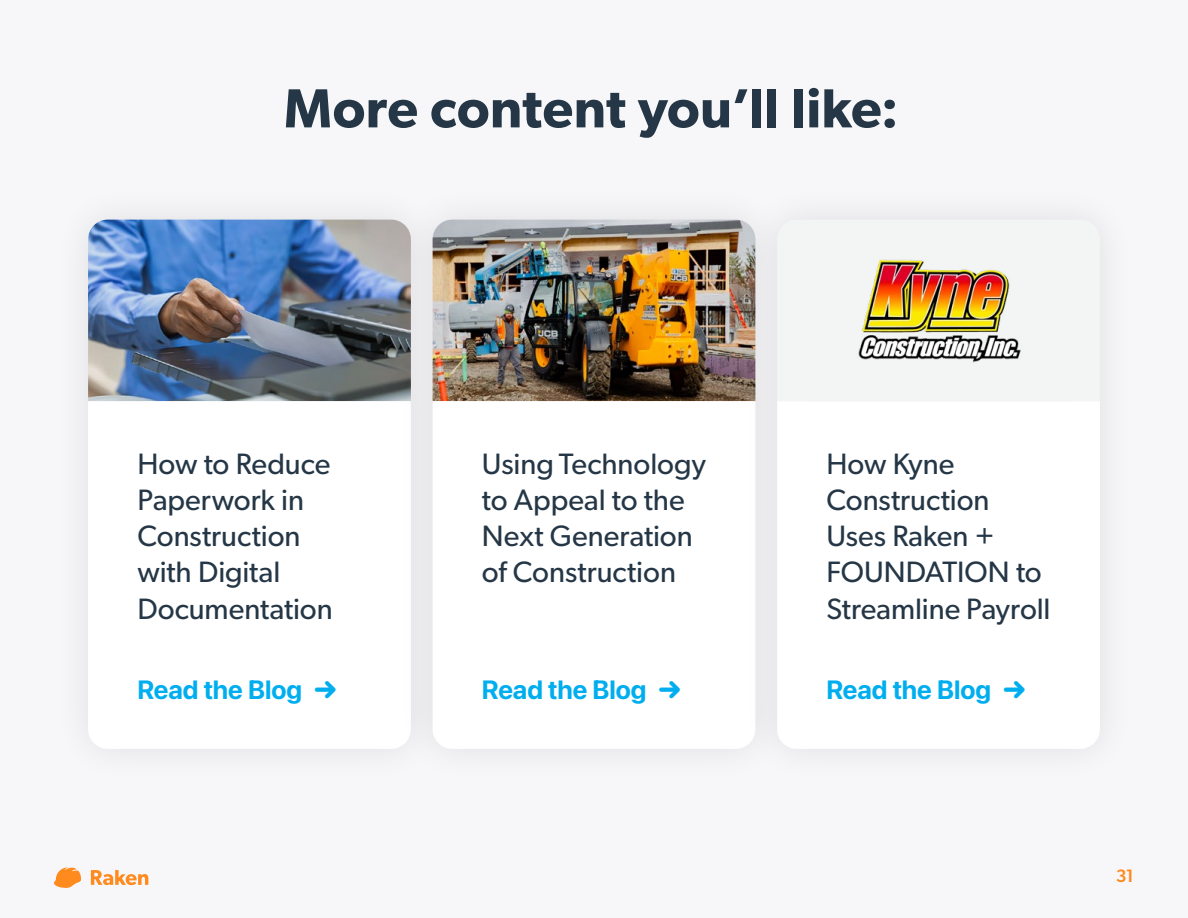
<style>
.page{position:relative;width:1188px;height:918px;background:#f7f7fa}
.page>*{position:absolute;margin:0;border:0;box-sizing:border-box;transform-origin:0 0}
.t1{font:600 55.2px "Gibson";letter-spacing:.005em;color:#253746}
.t2{font:29.55px/36.2px "Gibson";color:#253746}
.t3{font:26.25px "SF Pro";color:#00aeef}
.t4{font:500 18px "Gibson";color:#ff8a1d}
</style>
<div class="page">
<svg style="left:91px;top:870px;width:57px;height:15px"></svg>
<svg style="left:54px;top:867px;width:27px;height:21px"></svg>
<img style="left:88px;top:220px;width:308px;height:181px">
<div style="left:396px;top:183px;width:396px;height:603px;background:#000;opacity:.1"></div>
<img style="left:433px;top:220px;width:307px;height:181px">
<svg style="left:433px;top:401px;width:307px;height:348px"></svg>
<div style="left:740px;top:183px;width:396px;height:603px;background:#f3f4f4"></div>
<img style="left:858px;top:259px;width:163px;height:103px">
<div style="left:778px;top:402px;width:321px;height:346px;background:#fff"></div>
<h1 class="t1" style="left:284px;top:75px;width:616px">More content you’ll like:</h1>
<p class="t2" style="left:137px;top:445px;width:197px">How to Reduce<br>Paperwork in<br>Construction with Digital<br>Documentation</p>
<p class="t3" style="left:137px;top:675px;width:202px">Read the Blog →</p>
<p class="t2" style="left:482px;top:445px;width:226px">Using Technology to Appeal to the<br>Next Generation of Construction</p>
<p class="t3" style="left:482px;top:675px;width:202px">Read the Blog →</p>
<p class="t2" style="left:826px;top:445px;width:226px">How Kyne<br>Construction<br>Uses Raken +<br>FOUNDATION to<br>Streamline Payroll</p>
<p class="t3" style="left:826px;top:675px;width:202px">Read the Blog →</p>
<p class="t4" style="left:1116px;top:865px;width:20px">31</p>
</div>
